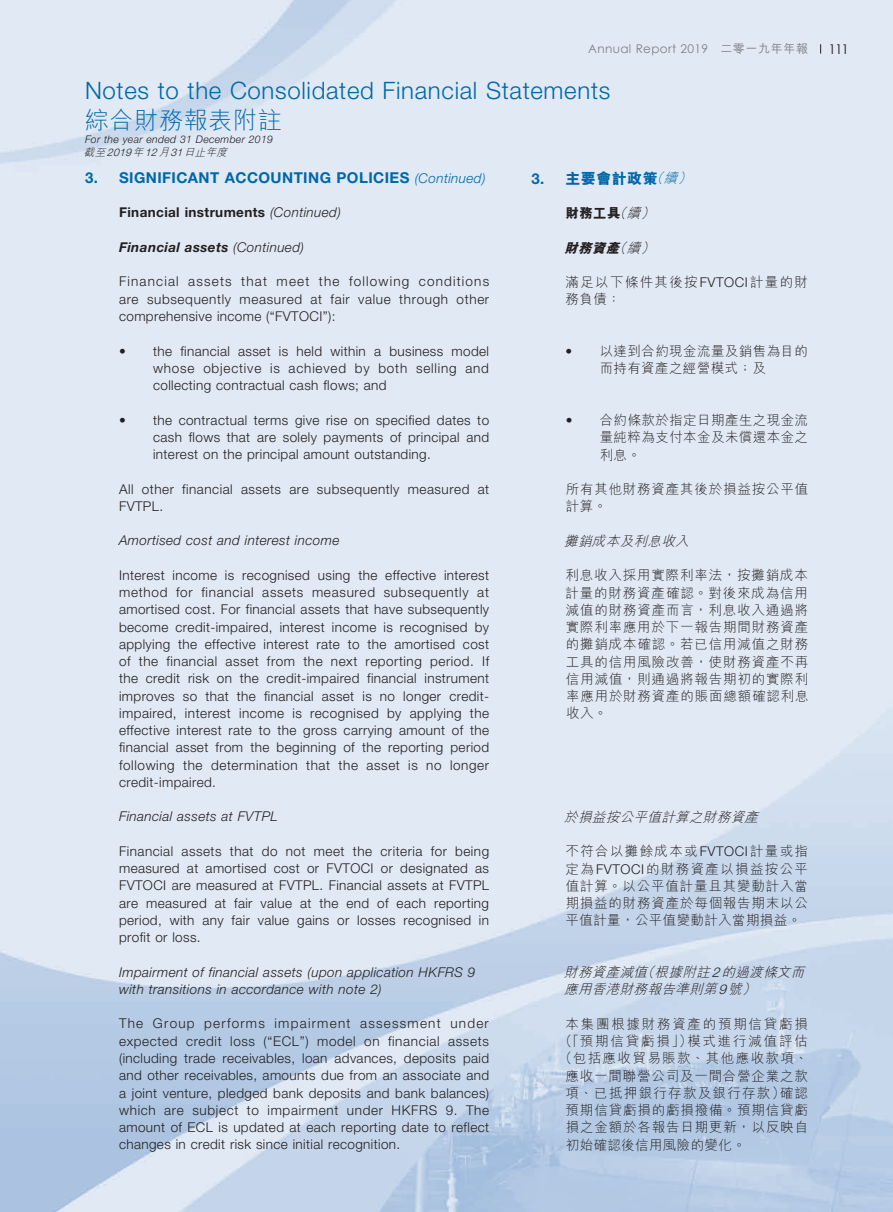
<style>
.page{position:relative;width:893px;height:1212px;background:#fff}
.page>*{position:absolute;margin:0;border:0;box-sizing:border-box;transform-origin:0 0}
.t1{font:300 24px "Helvetica Neue";letter-spacing:.03em;color:#0068a9}
.t2{font:300 24px "M Hei HK";letter-spacing:.03em;color:#0068a9}
.t3{font:700 15px "Helvetica Neue";letter-spacing:.03em;color:#0068a9}
.t4{font:800 15px "M Hei HK";letter-spacing:.03em;color:#0068a9}
.t5{font:300 13.5px/17.2px "Helvetica Neue";letter-spacing:.03em;color:#231f20;text-align:justify}
.t6{font:300 13.5px/17.2px "M Hei HK";letter-spacing:.06em;color:#231f20;text-align:justify}
.t7{font:italic 300 13.5px/17.2px "Helvetica Neue";letter-spacing:.03em;color:#231f20}
.t8{font:italic 300 13.5px/17.2px "M Hei HK";color:#231f20}
.t9{font:300 13.5px/17.2px "M Hei HK";letter-spacing:.03em;color:#231f20}
.t10{font:700 13.5px "Helvetica Neue";letter-spacing:.03em;color:#231f20}
.t11{font:italic 700 13.5px "Helvetica Neue";letter-spacing:.03em;color:#231f20}
.t12{font:300 13.5px/17.2px "M Hei HK";letter-spacing:.1em;color:#231f20}
.t13{font:300 13.5px "M Hei HK";letter-spacing:.135em;color:#231f20}
.t14{font:300 13.5px "M Hei HK";letter-spacing:.105em;color:#231f20}
.t15{font:300 13.5px "M Hei HK";letter-spacing:.095em;color:#231f20}
.t16{font:300 13.5px "M Hei HK";letter-spacing:.13em;color:#231f20}
.t17{font:800 13.5px "M Hei HK";color:#231f20}
.t18{font:italic 800 13.5px "M Hei HK";color:#231f20}
.t19{font:13.5px "Century Gothic";color:#231f20}
.t20{font:12px "Century Gothic";letter-spacing:.03em;color:#808285}
.t21{font:italic 300 10.5px "Helvetica Neue";letter-spacing:.03em;color:#231f20}
.t22{font:italic 300 10.5px "M Hei HK";color:#231f20}
.s1{font-family:"M Hei HK";font-weight:500}
.s2{font-family:"Helvetica Neue"}
.s3{font-weight:300;font-style:italic;font-size:13.5px}
.s4{font-weight:300;font-style:italic}
.s5{font-weight:300}
.s6{font-family:"Helvetica Neue";font-weight:700}
</style>
<div class="page">
<p class="t20" style="left:588px;top:40px;width:221px">Annual Report 2019 <span class="s1">二零一九年年報</span></p>
<p class="t19" style="left:829px;top:40px;width:22px">111</p>
<h1 class="t1" style="left:85px;top:76px;width:527px">Notes to the Consolidated Financial Statements</h1>
<h1 class="t2" style="left:85px;top:104px;width:198px">綜合財務報表附註</h1>
<p class="t21" style="left:85px;top:133px;width:190px">For the year ended 31 December 2019</p>
<p class="t22" style="left:84px;top:145px;width:148px">截至<span class="s2">2019</span>年<span class="s2">12</span>月<span class="s2">31</span>日止年度</p>
<p class="t3" style="left:85px;top:168px;width:402px">3. SIGNIFICANT ACCOUNTING POLICIES <span class="s3">(Continued)</span></p>
<p class="t10" style="left:119px;top:204px;width:223px">Financial instruments <span class="s4">(Continued)</span></p>
<p class="t11" style="left:119px;top:239px;width:186px">Financial assets <span class="s5">(Continued)</span></p>
<p class="t5" style="left:119px;top:273px;width:372px">Financial assets that meet the following conditions are subsequently measured at fair value through other comprehensive income (“FVTOCI”):</p>
<p class="t5" style="left:153px;top:342px;width:337px;text-indent:-34px">• the financial asset is held within a business model whose objective is achieved by both selling and collecting contractual cash flows; and</p>
<p class="t5" style="left:153px;top:411px;width:338px;text-indent:-34px">• the contractual terms give rise on specified dates to cash flows that are solely payments of principal and interest on the principal amount outstanding.</p>
<p class="t5" style="left:119px;top:480px;width:372px">All other financial assets are subsequently measured at<br>FVTPL.</p>
<p class="t7" style="left:119px;top:532px;width:222px">Amortised cost and interest income</p>
<p class="t5" style="left:119px;top:566px;width:372px">Interest income is recognised using the effective interest method for financial assets measured subsequently at amortised cost. For financial assets that have subsequently become credit-impaired, interest income is recognised by applying the effective interest rate to the amortised cost of the financial asset from the next reporting period. If the credit risk on the credit-impaired financial instrument improves so that the financial asset is no longer credit&shy;impaired, interest income is recognised by applying the effective interest rate to the gross carrying amount of the financial asset from the beginning of the reporting period following the determination that the asset is no longer credit-impaired.</p>
<p class="t7" style="left:119px;top:808px;width:160px">Financial assets at FVTPL</p>
<p class="t5" style="left:119px;top:842px;width:372px">Financial assets that do not meet the criteria for being measured at amortised cost or FVTOCI or designated as FVTOCI are measured at FVTPL. Financial assets at FVTPL are measured at fair value at the end of each reporting period, with any fair value gains or losses recognised in profit or loss.</p>
<p class="t7" style="left:119px;top:963px;width:358px">Impairment of financial assets (upon application HKFRS 9 with transitions in accordance with note 2)</p>
<p class="t5" style="left:119px;top:1015px;width:372px">The Group performs impairment assessment under expected credit loss (“ECL”) model on financial assets (including trade receivables, loan advances, deposits paid and other receivables, amounts due from an associate and a joint venture, pledged bank deposits and bank balances) which are subject to impairment under HKFRS 9. The amount of ECL is updated at each reporting date to reflect changes in credit risk since initial recognition.</p>
<p class="t4" style="left:531px;top:168px;width:166px"><span class="s6">3.</span> 主要會計政策<span class="s3">（續）</span></p>
<p class="t17" style="left:566px;top:204px;width:95px">財務工具<span class="s4">（續）</span></p>
<p class="t18" style="left:564px;top:238px;width:96px">財務資產<span class="s5">（續）</span></p>
<p class="t12" style="left:566px;top:273px;width:244px">滿足以下條件其後按<span class="s2">FVTOCI</span>計量的財務負債：</p>
<p class="t9" style="left:600px;top:342px;width:210px;text-indent:-34px"><span class="s2">•</span> 以達到合約現金流量及銷售為目的而持有資產之經營模式；及</p>
<p class="t6" style="left:600px;top:411px;width:210px;text-indent:-34px"><span class="s2">•</span> 合約條款於指定日期產生之現金流量純粹為支付本金及未償還本金之利息。</p>
<p class="t6" style="left:566px;top:480px;width:244px">所有其他財務資產其後於損益按公平值計算。</p>
<p class="t8" style="left:564px;top:532px;width:131px">攤銷成本及利息收入</p>
<p class="t6" style="left:566px;top:566px;width:244px">利息收入採用實際利率法，按攤銷成本計量的財務資產確認。對後來成為信用減值的財務資產而言，利息收入通過將實際利率應用於下一報告期間財務資產的攤銷成本確認。若已信用減值之財務工具的信用風險改善，使財務資產不再信用減值，則通過將報告期初的實際利率應用於財務資產的賬面總額確認利息收入。</p>
<p class="t8" style="left:564px;top:808px;width:200px">於損益按公平值計算之財務資產</p>
<p class="t6" style="left:566px;top:842px;width:244px">不符合以攤餘成本或<span class="s2">FVTOCI</span>計量或指定為<span class="s2">FVTOCI</span>的財務資產以損益按公平值計算。以公平值計量且其變動計入當期損益的財務資產於每個報告期末以公平值計量，公平值變動計入當期損益。</p>
<p class="t8" style="left:564px;top:963px;width:246px">財務資產減值（根據附註<span class="s2">2</span> 的過渡條文而應用香港財務報告準則第<span class="s2">9</span> 號）</p>
<p class="t16" style="left:566px;top:1014px;width:244px">本集團根據財務資產的預期信貸虧損</p>
<p class="t13" style="left:559px;top:1032px;width:251px">（「預期信貸虧損」）模式進行減值評估</p>
<p class="t14" style="left:559px;top:1049px;width:251px">（包括應收貿易賬款、其他應收款項、</p>
<p class="t6" style="left:566px;top:1066px;width:244px">應收一間聯營公司及一間合營企業之款</p>
<p class="t15" style="left:566px;top:1083px;width:244px">項、已抵押銀行存款及銀行存款）確認</p>
<p class="t6" style="left:566px;top:1101px;width:244px">預期信貸虧損的虧損撥備。預期信貸虧</p>
<p class="t6" style="left:566px;top:1118px;width:244px">損之金額於各報告日期更新，以反映自</p>
<p class="t9" style="left:566px;top:1135px;width:182px">初始確認後信用風險的變化。</p>
</div>
